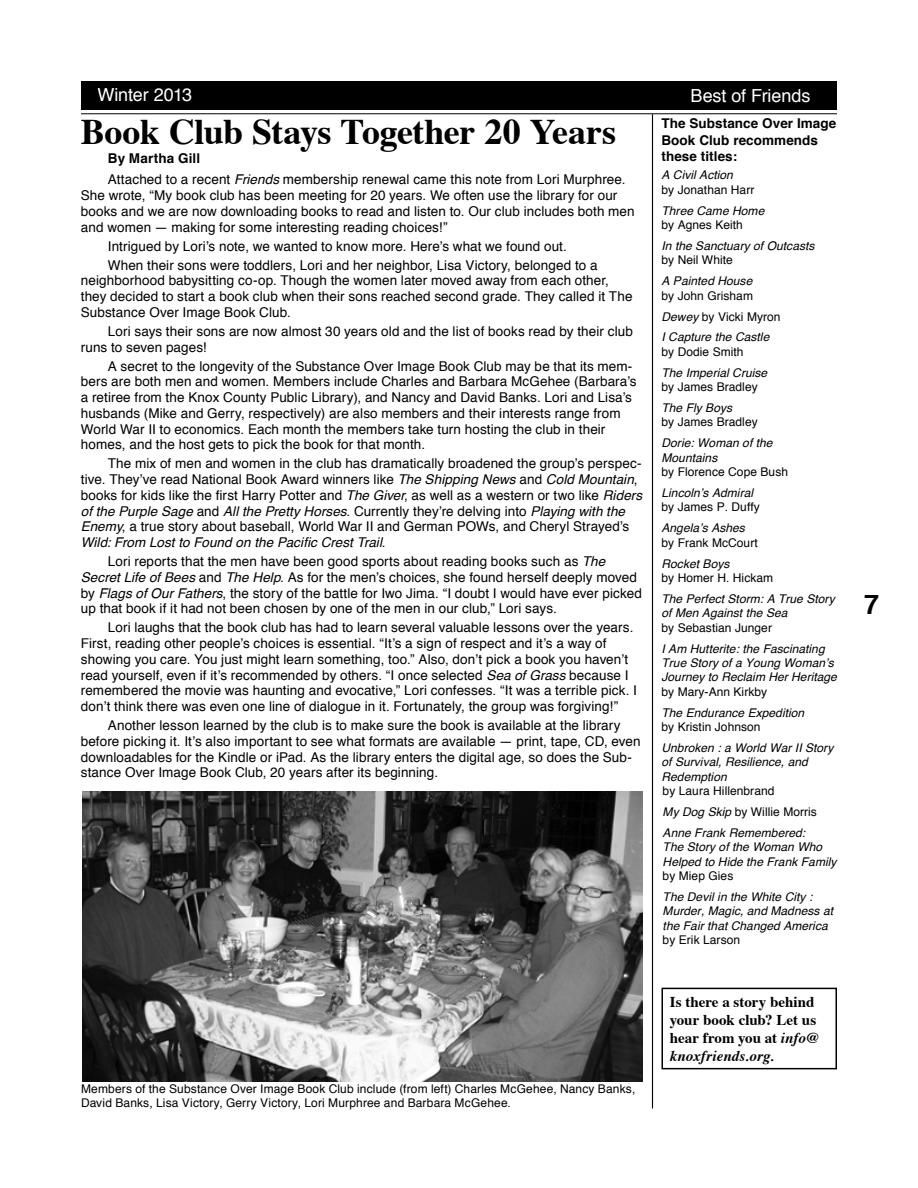
<style>
.page{position:relative;width:918px;height:1188px;background:#fff}
.page>*{position:absolute;margin:0;border:0;box-sizing:border-box;transform-origin:0 0}
.t1{font:700 36px "Times";letter-spacing:-.01em;color:#000}
.t2{font:700 27px "Helvetica";color:#000}
.t3{font:18px "Helvetica";letter-spacing:-.005em;color:#fff}
.t4{font:700 15px/18px "Times";color:#000}
.t5{font:13.5px/15.8px "Helvetica";letter-spacing:.01em;color:#000}
.t6{font:700 13.5px/16.2px "Helvetica";letter-spacing:.005em;color:#000}
.t7{font:italic 12px/14.4px "Helvetica";letter-spacing:.005em;color:#000}
.t8{font:12px/20.9px "Helvetica";letter-spacing:.005em;color:#000}
.s1{font-style:italic}
.s2{font-weight:700}
</style>
<div class="page">
<hr style="left:81px;top:113px;width:756px;height:1px;background:#000">
<div style="left:81px;top:81px;width:756px;height:29px;background:#000"></div>
<img style="left:82px;top:792px;width:560px;height:290px">
<div style="left:662px;top:988px;width:175px;height:81px;border:2px solid #000"></div>
<hr style="left:652px;top:114px;width:1px;height:994px;background:#000">
<h3 class="t3" style="left:97px;top:81px;width:96px">Winter 2013</h3>
<h3 class="t3" style="left:691px;top:82px;width:121px">Best of Friends</h3>
<h1 class="t1" style="left:81px;top:97px;width:537px">Book Club Stays Together 20 Years</h1>
<p class="t6" style="left:662px;top:116px;width:176px">The Substance Over Image<br>Book Club recommends these titles:</p>
<p class="t7" style="left:662px;top:168px;width:73px">A Civil Action</p>
<p class="t8" style="left:662px;top:180px;width:94px">by Jonathan Harr</p>
<p class="t7" style="left:662px;top:204px;width:104px">Three Came Home</p>
<p class="t8" style="left:662px;top:215px;width:83px">by Agnes Keith</p>
<p class="t7" style="left:662px;top:239px;width:155px">In the Sanctuary of Outcasts</p>
<p class="t8" style="left:662px;top:250px;width:73px">by Neil White</p>
<p class="t7" style="left:662px;top:274px;width:92px">A Painted House</p>
<p class="t8" style="left:662px;top:285px;width:121px">by John Grisham<br><span class="s1">Dewey</span> by Vicki Myron<br><span class="s1">I Capture the Castle</span></p>
<p class="t8" style="left:662px;top:342px;width:84px">by Dodie Smith</p>
<p class="t7" style="left:662px;top:366px;width:107px">The Imperial Cruise</p>
<p class="t8" style="left:662px;top:377px;width:98px">by James Bradley</p>
<p class="t7" style="left:662px;top:401px;width:72px">The Fly Boys</p>
<p class="t8" style="left:662px;top:412px;width:98px">by James Bradley</p>
<p class="t7" style="left:662px;top:436px;width:113px">Dorie: Woman of the<br>Mountains</p>
<p class="t8" style="left:662px;top:462px;width:128px">by Florence Cope Bush</p>
<p class="t7" style="left:662px;top:486px;width:93px">Lincoln’s Admiral</p>
<p class="t8" style="left:662px;top:497px;width:100px">by James P. Duffy</p>
<p class="t7" style="left:662px;top:521px;width:85px">Angela’s Ashes</p>
<p class="t8" style="left:662px;top:532px;width:98px">by Frank McCourt</p>
<p class="t7" style="left:662px;top:556px;width:69px">Rocket Boys</p>
<p class="t8" style="left:662px;top:568px;width:113px">by Homer H. Hickam</p>
<p class="t7" style="left:662px;top:592px;width:175px">The Perfect Storm: A True Story of Men Against the Sea</p>
<p class="t8" style="left:662px;top:617px;width:112px">by Sebastian Junger</p>
<p class="t7" style="left:662px;top:641px;width:177px">I Am Hutterite: the Fascinating<br>True Story of a Young Woman’s<br>Journey to Reclaim Her Heritage</p>
<p class="t8" style="left:662px;top:681px;width:107px">by Mary-Ann Kirkby</p>
<p class="t7" style="left:662px;top:705px;width:144px">The Endurance Expedition</p>
<p class="t8" style="left:662px;top:717px;width:101px">by Kristin Johnson</p>
<p class="t7" style="left:662px;top:741px;width:173px">Unbroken : a World War II Story of Survival, Resilience, and<br>Redemption</p>
<p class="t8" style="left:663px;top:781px;width:156px">by Laura Hillenbrand<br><span class="s1">My Dog Skip</span> by Willie Morris<br><span class="s1">Anne Frank Remembered:</span></p>
<p class="t7" style="left:663px;top:840px;width:175px">The Story of the Woman Who<br>Helped to Hide the Frank Family</p>
<p class="t8" style="left:663px;top:866px;width:72px">by Miep Gies</p>
<p class="t7" style="left:663px;top:890px;width:172px">The Devil in the White City :<br>Murder, Magic, and Madness at the Fair that Changed America</p>
<p class="t8" style="left:663px;top:930px;width:79px">by Erik Larson</p>
<p class="t5" style="left:108px;top:148px;width:519px;line-height:21.1px"><span class="s2">By Martha Gill<br></span>Attached to a recent <span class="s1">Friends</span> membership renewal came this note from Lori Murphree.</p>
<p class="t5" style="left:81px;top:188px;width:555px">She wrote, “My book club has been meeting for 20 years. We often use the library for our books and we are now downloading books to read and listen to. Our club includes both men and women — making for some interesting reading choices!”</p>
<p class="t5" style="left:108px;top:237px;width:491px;line-height:19px">Intrigued by Lori’s note, we wanted to know more. Here’s what we found out.<br>When their sons were toddlers, Lori and her neighbor, Lisa Victory, belonged to a</p>
<p class="t5" style="left:81px;top:273px;width:553px">neighborhood babysitting co-op. Though the women later moved away from each other, they decided to start a book club when their sons reached second grade. They called it The<br>Substance Over Image Book Club.</p>
<p class="t5" style="left:81px;top:324px;width:554px;text-indent:27px">Lori says their sons are now almost 30 years old and the list of books read by their club runs to seven pages!</p>
<p class="t5" style="left:81px;top:358px;width:557px;text-indent:27px">A secret to the longevity of the Substance Over Image Book Club may be that its mem&shy;bers are both men and women. Members include Charles and Barbara McGehee (Barbara’s a retiree from the Knox County Public Library), and Nancy and David Banks. Lori and Lisa’s husbands (Mike and Gerry, respectively) are also members and their interests range from World War II to economics. Each month the members take turn hosting the club in their homes, and the host gets to pick the book for that month.</p>
<p class="t5" style="left:81px;top:456px;width:563px;text-indent:27px">The mix of men and women in the club has dramatically broadened the group’s perspec&shy;tive. They’ve read National Book Award winners like <span class="s1">The Shipping News</span> and <span class="s1">Cold Mountain</span>, books for kids like the first Harry Potter and <span class="s1">The Giver</span>, as well as a western or two like <span class="s1">Riders of the Purple Sage</span> and <span class="s1">All the Pretty Horses</span>. Currently they’re delving into <span class="s1">Playing with the Enemy</span>, a true story about baseball, World War II and German POWs, and Cheryl Strayed’s <span class="s1">Wild: From Lost to Found on the Pacific Crest Trail</span>.</p>
<p class="t5" style="left:81px;top:554px;width:563px;text-indent:27px">Lori reports that the men have been good sports about reading books such as <span class="s1">The Secret Life of Bees</span> and <span class="s1">The Help</span>. As for the men’s choices, she found herself deeply moved by <span class="s1">Flags of Our Fathers</span>, the story of the battle for Iwo Jima. “I doubt I would have ever picked up that book if it had not been chosen by one of the men in our club,” Lori says.</p>
<p class="t5" style="left:81px;top:620px;width:558px;text-indent:27px">Lori laughs that the book club has had to learn several valuable lessons over the years.<br>First, reading other people’s choices is essential. “It’s a sign of respect and it’s a way of showing you care. You just might learn something, too.” Also, don’t pick a book you haven’t read yourself, even if it’s recommended by others. “I once selected <span class="s1">Sea of Grass</span> because I remembered the movie was haunting and evocative,” Lori confesses. “It was a terrible pick. I don’t think there was even one line of dialogue in it. Fortunately, the group was forgiving!”</p>
<p class="t5" style="left:81px;top:718px;width:561px;text-indent:27px">Another lesson learned by the club is to make sure the book is available at the library before picking it. It’s also important to see what formats are available ― print, tape, CD, even downloadables for the Kindle or iPad. As the library enters the digital age, so does the Sub&shy;stance Over Image Book Club, 20 years after its beginning.</p>
<p class="t8" style="left:81px;top:1082px;width:556px;line-height:14.4px">Members of the Substance Over Image Book Club include (from left) Charles McGehee, Nancy Banks,<br>David Banks, Lisa Victory, Gerry Victory, Lori Murphree and Barbara McGehee.</p>
<p class="t4" style="left:670px;top:992px;width:150px">Is there a story behind your book club? Let us hear from you at <span class="s1">info@ knoxfriends.org.</span></p>
<h2 class="t2" style="left:864px;top:583px;width:17px">7</h2>
</div>
